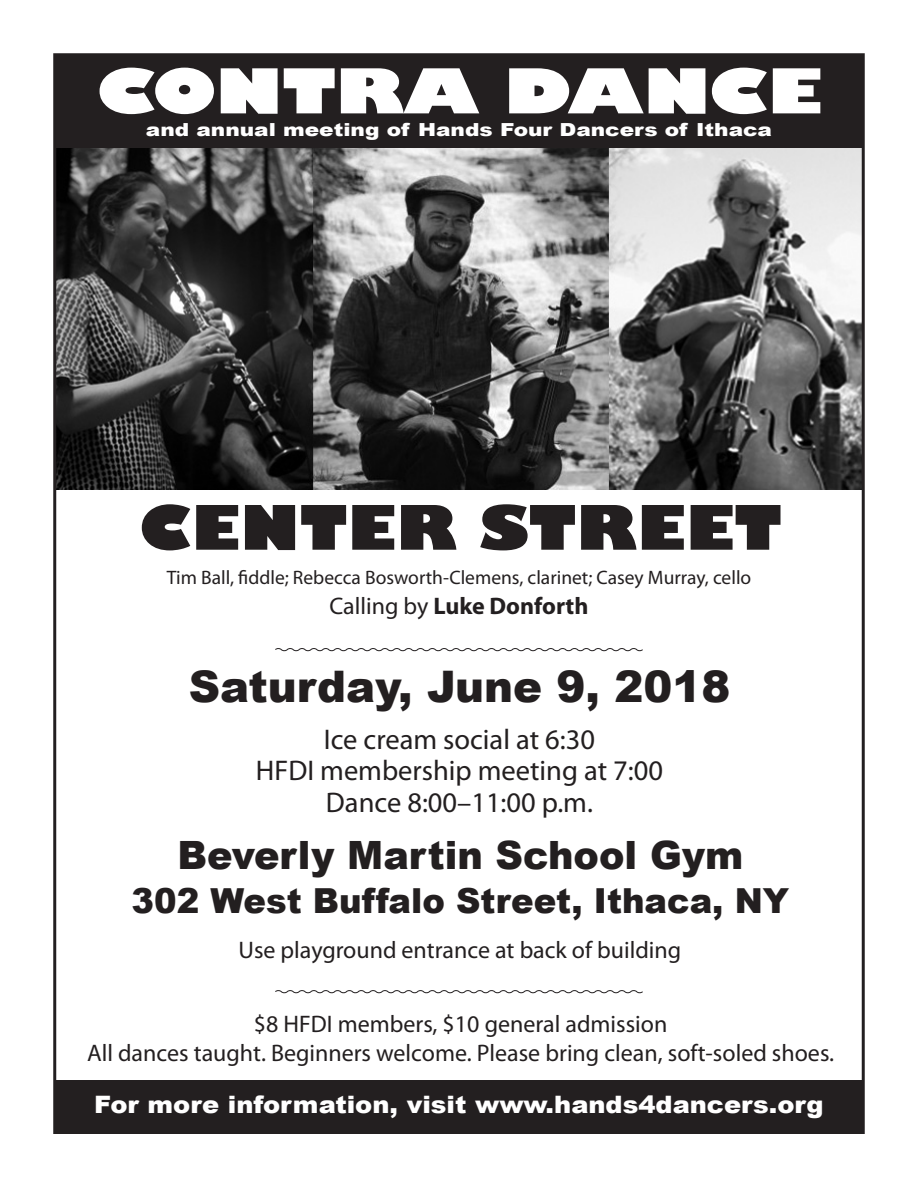
<style>
.page{position:relative;width:918px;height:1188px;background:#fff}
.page>*{position:absolute;margin:0;border:0;box-sizing:border-box;transform-origin:0 0}
.t1{font:800 60.45px "Gill Sans";letter-spacing:-.01em;color:#fff;scale:1.27 1}
.t2{font:800 60px "Gill Sans";color:#231f20;scale:1.13 1}
.t3{font:900 43.5px "Arial";color:#231f20}
.t4{font:900 39px "Arial";color:#231f20}
.t5{font:900 34.5px "Arial";color:#231f20}
.t6{font:28.5px "Myriad Pro";color:#231f20}
.t7{font:24px "Myriad Pro";color:#231f20}
.t8{font:900 24px "Arial";color:#fff;scale:1.07 1}
.t9{font:700 24px "Myriad Pro";color:#231f20}
.t10{font:19.5px "Myriad Pro";color:#231f20}
.t11{font:900 18px "Arial";color:#fff;scale:1.2 1}
.s1{font-weight:400}
</style>
<div class="page">
<img style="left:57px;top:148px;width:804px;height:342px">
<div style="left:54px;top:54px;width:810px;height:94px;background:#231f20"></div>
<div style="left:54px;top:1080px;width:810px;height:54px;background:#231f20"></div>
<svg style="left:275px;top:990px;width:368px;height:4px"></svg>
<svg style="left:275px;top:648px;width:368px;height:4px"></svg>
<p class="t1" style="left:96px;top:53px;width:574px">CONTRA DANCE</p>
<p class="t11" style="left:146px;top:116px;width:523px">and annual meeting of Hands Four Dancers of Ithaca</p>
<p class="t2" style="left:138px;top:490px;width:571px">CENTER STREET</p>
<p class="t10" style="left:167px;top:566px;width:586px">Tim Ball, fiddle; Rebecca Bosworth-Clemens, clarinet; Casey Murray, cello</p>
<p class="t9" style="left:329px;top:590px;width:261px"><span class="s1">Calling by</span> Luke Donforth</p>
<p class="t3" style="left:189px;top:655px;width:543px">Saturday, June 9, 2018</p>
<p class="t6" style="left:324px;top:722px;width:273px">Ice cream social at 6:30</p>
<p class="t6" style="left:256px;top:753px;width:409px">HFDI membership meeting at 7:00</p>
<p class="t6" style="left:326px;top:785px;width:268px">Dance 8:00–11:00 p.m.</p>
<p class="t4" style="left:177px;top:827px;width:567px">Beverly Martin School Gym</p>
<p class="t5" style="left:132px;top:875px;width:659px">302 West Buffalo Street, Ithaca, NY</p>
<p class="t7" style="left:239px;top:935px;width:444px">Use playground entrance at back of building</p>
<p class="t7" style="left:254px;top:1009px;width:415px">$8 HFDI members, $10 general admission</p>
<p class="t7" style="left:87px;top:1038px;width:749px">All dances taught. Beginners welcome. Please bring clean, soft-soled shoes.</p>
<p class="t8" style="left:94px;top:1087px;width:683px">For more information, visit www.hands4dancers.org</p>
</div>
